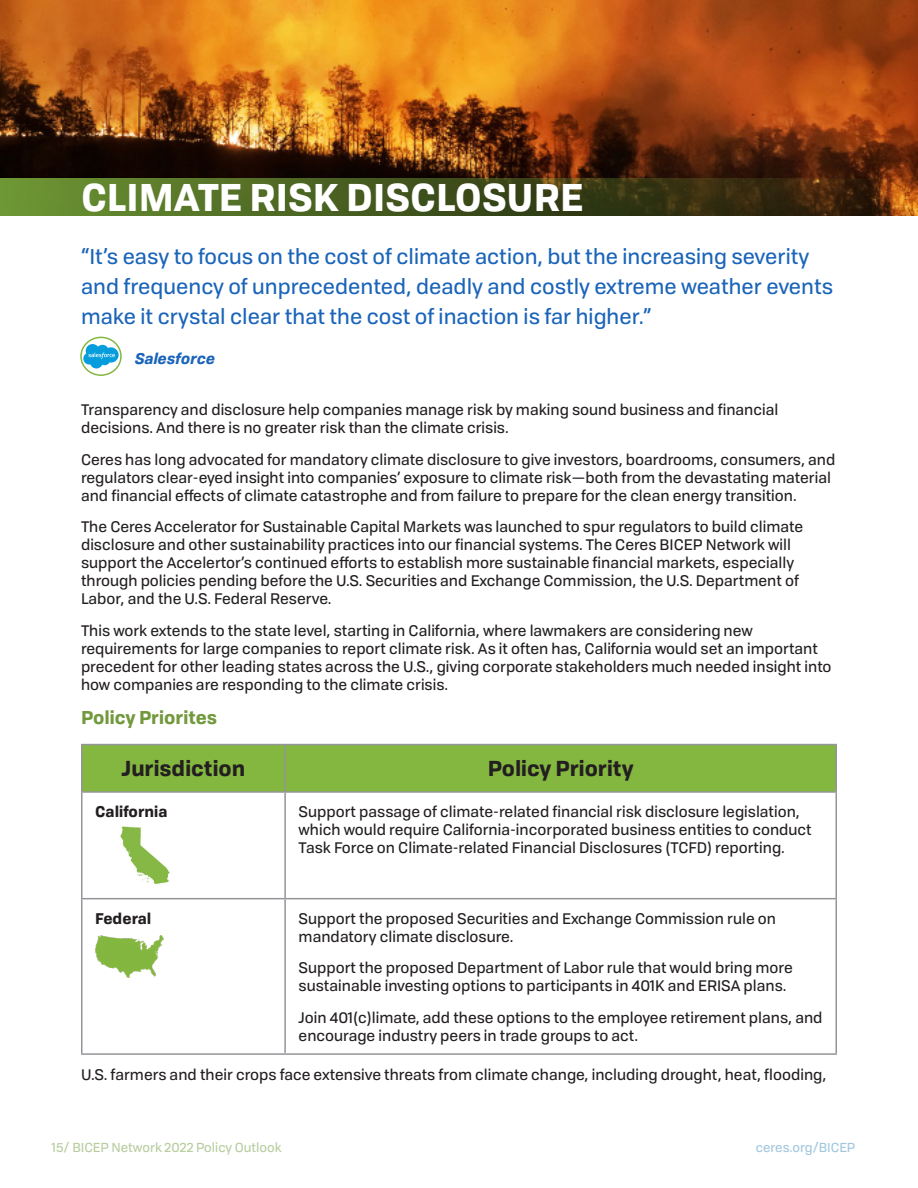
<style>
.page{position:relative;width:918px;height:1188px;background:#fff}
.page>*{position:absolute;margin:0;border:0;box-sizing:border-box;transform-origin:0 0}
.t1{font:700 37.5px "Tofino Personal";color:#fff}
.Quotes{font:21px/30px "Tofino Personal";color:#1a64b9}
.t2{font:700 21px "Tofino Personal";color:#231f20}
.Body_Text_2{font:700 18px "Tofino Personal";color:#73993e}
.Body_Text_2-2{font:15px/18px "Tofino Personal";color:#231f20}
.Body_Text__Table{font:15px/18px "Tofino Personal";color:#231f20}
.State_Names__Bold{font:700 15px "Tofino Personal";color:#231f20}
.Quote_Person{font:italic 700 15px "Tofino Personal";color:#1a64b9}
.t3{font:12.75px "Tofino Personal";color:#b9cc9f}
.t4{font:12.75px "Tofino Personal";color:#a2c7de}
</style>
<div class="page">
<img style="left:0;top:0;width:918px;height:178px">
<div style="left:82px;top:745px;width:754px;height:46px;background:#84b740"></div>
<hr style="left:81px;top:744px;width:204px;height:1px;background:#939598">
<hr style="left:81px;top:745px;width:1px;height:46px;background:#939598">
<hr style="left:285px;top:744px;width:552px;height:1px;background:#939598">
<hr style="left:284px;top:745px;width:2px;height:46px;background:#939598">
<hr style="left:836px;top:745px;width:1px;height:46px;background:#939598">
<hr style="left:81px;top:791px;width:204px;height:2px;background:#939598">
<hr style="left:285px;top:791px;width:552px;height:2px;background:#939598">
<hr style="left:81px;top:793px;width:1px;height:105px;background:#939598">
<hr style="left:284px;top:793px;width:2px;height:105px;background:#939598">
<hr style="left:836px;top:793px;width:1px;height:105px;background:#939598">
<hr style="left:81px;top:898px;width:204px;height:1px;background:#939598">
<hr style="left:81px;top:899px;width:1px;height:154px;background:#939598">
<hr style="left:285px;top:898px;width:552px;height:1px;background:#939598">
<hr style="left:284px;top:899px;width:2px;height:154px;background:#939598">
<hr style="left:836px;top:899px;width:1px;height:154px;background:#939598">
<hr style="left:81px;top:1053px;width:204px;height:2px;background:#939598">
<hr style="left:285px;top:1053px;width:552px;height:2px;background:#939598">
<img style="left:120px;top:826px;width:50px;height:59px">
<img style="left:95px;top:936px;width:69px;height:41px">
<svg style="left:0;top:178px;width:918px;height:38px;background:#4b531c"></svg>
<svg style="left:81px;top:337px;width:40px;height:38px"></svg>
<svg style="left:83px;top:344px;width:36px;height:25px"></svg>
<div style="left:80px;top:337px;width:42px;height:39px;border:2px solid #84b740;border-radius:50%"></div>
<p class="t1" style="left:81px;top:166px;width:504px">CLIMATE RISK DISCLOSURE</p>
<p class="Quotes" style="left:81px;top:240px;width:754px">“It’s easy to focus on the cost of climate action, but the increasing severity and frequency of unprecedented, deadly and costly extreme weather events make it crystal clear that the cost of inaction is far higher.”</p>
<p class="Quote_Person" style="left:135px;top:346px;width:82px">Salesforce</p>
<p class="Body_Text_2-2" style="left:81px;top:400px;width:699px">Transparency and disclosure help companies manage risk by making sound business and financial decisions. And there is no greater risk than the climate crisis.</p>
<p class="Body_Text_2-2" style="left:81px;top:449px;width:756px">Ceres has long advocated for mandatory climate disclosure to give investors, boardrooms, consumers, and regulators clear-eyed insight into companies’ exposure to climate risk—both from the devastating material and financial effects of climate catastrophe and from failure to prepare for the clean energy transition.</p>
<p class="Body_Text_2-2" style="left:81px;top:517px;width:724px">The Ceres Accelerator for Sustainable Capital Markets was launched to spur regulators to build climate disclosure and other sustainability practices into our financial systems. The Ceres BICEP Network will support the Accelertor’s continued efforts to establish more sustainable financial markets, especially through policies pending before the U.S. Securities and Exchange Commission, the U.S. Department of Labor, and the U.S. Federal Reserve.</p>
<p class="Body_Text_2-2" style="left:81px;top:620px;width:752px">This work extends to the state level, starting in California, where lawmakers are considering new requirements for large companies to report climate risk. As it often has, California would set an important precedent for other leading states across the U.S., giving corporate stakeholders much needed insight into how companies are responding to the climate crisis.</p>
<p class="Body_Text_2" style="left:81px;top:703px;width:138px">Policy Priorites</p>
<p class="t2" style="left:121px;top:751px;width:126px">Jurisdiction</p>
<p class="t2" style="left:488px;top:751px;width:147px">Policy Priority</p>
<p class="State_Names__Bold" style="left:95px;top:799px;width:74px">California</p>
<p class="Body_Text_2-2" style="left:299px;top:801px;width:515px">Support passage of climate-related financial risk disclosure legislation, which would require California-incorporated business entities to conduct<br>Task Force on Climate-related Financial Disclosures (TCFD) reporting.</p>
<p class="State_Names__Bold" style="left:95px;top:906px;width:58px">Federal</p>
<p class="Body_Text__Table" style="left:299px;top:908px;width:479px">Support the proposed Securities and Exchange Commission rule on mandatory climate disclosure.</p>
<p class="Body_Text__Table" style="left:299px;top:958px;width:496px">Support the proposed Department of Labor rule that would bring more sustainable investing options to participants in 401K and ERISA plans.</p>
<p class="Body_Text__Table" style="left:299px;top:1007px;width:526px">Join 401(c)limate, add these options to the employee retirement plans, and encourage industry peers in trade groups to act.</p>
<p class="Body_Text_2-2" style="left:81px;top:1065px;width:747px">U.S. farmers and their crops face extensive threats from climate change, including drought, heat, flooding,</p>
<p class="t3" style="left:52px;top:1137px;width:231px">15/ BICEP Network 2022 Policy Outlook</p>
<p class="t4" style="left:756px;top:1137px;width:101px">ceres.org/BICEP</p>
</div>
